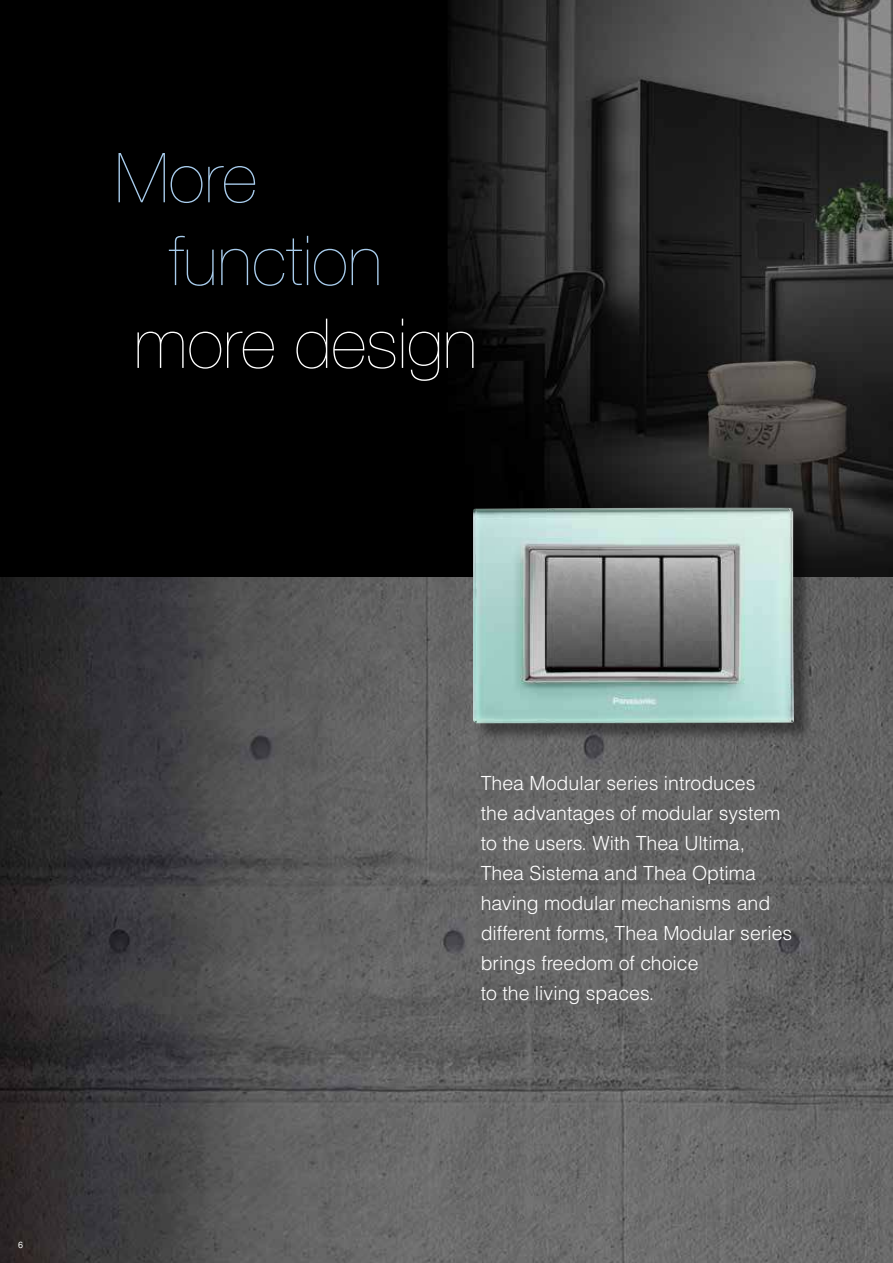
<style>
.page{position:relative;width:893px;height:1263px;background:#fff}
.page>*{position:absolute;margin:0;border:0;box-sizing:border-box;transform-origin:0 0}
.t1{font:200 69px/82.8px "Helvetica Neue";color:#a8ccec}
.t2{font:200 69px "Helvetica Neue";color:#fff}
.t3{font:19.5px/30px "Helvetica Light Normal Tr";color:#fff}
.t4{font:9px "Helvetica Normal Tr";color:#fff}
</style>
<div class="page">
<img style="left:0;top:577px;width:893px;height:686px">
<img style="left:0;top:0;width:893px;height:577px">
<div style="left:475px;top:510px;width:337px;height:232px;background:#000;opacity:.4"></div>
<img style="left:473px;top:507px;width:321px;height:216px">
<h1 class="t1" style="left:169px;top:134px;width:215px;text-indent:-54px">More function</h1>
<h1 class="t2" style="left:134px;top:290px;width:345px">more design</h1>
<p class="t4" style="left:18px;top:1239px;width:7px">6</p>
<p class="t3" style="left:481px;top:768px;width:313px">Thea Modular series introduces<br>the advantages of modular system to the users. With Thea Ultima,<br>Thea Sistema and Thea Optima having modular mechanisms and different forms, Thea Modular series brings freedom of choice<br>to the living spaces.</p>
</div>
